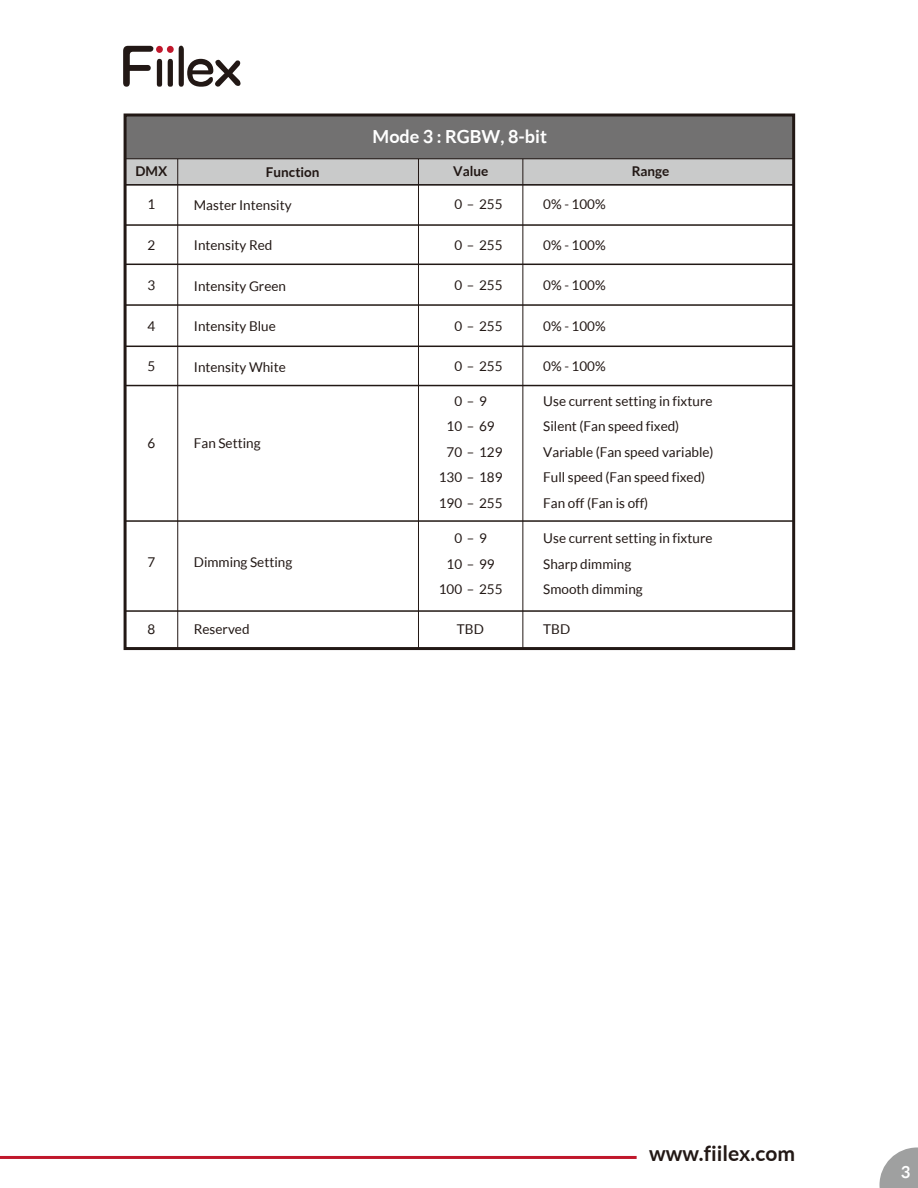
<style>
.page{position:relative;width:918px;height:1188px;background:#fff}
.page>*{position:absolute;margin:0;border:0;box-sizing:border-box;transform-origin:0 0}
.t1{font:700 21px "Lato";color:#221815}
.t2{font:700 18px "Lato";color:#fff}
.t3{font:700 16.5px "Lato";color:#fff}
.t4{font:13.5px/25.5px "Lato";color:#221815}
.t5{font:700 13.5px "Lato";color:#221815}
</style>
<div class="page">
<svg style="left:879px;top:1147px;width:39px;height:41px"></svg>
<div style="left:125px;top:159px;width:669px;height:26px;background:#c9caca"></div>
<hr style="left:177px;top:159px;width:1px;height:490px;background:#221815">
<hr style="left:418px;top:159px;width:1px;height:490px;background:#221815">
<hr style="left:522px;top:159px;width:1px;height:490px;background:#221815">
<div style="left:125px;top:116px;width:670px;height:43px;background:#727171"></div>
<hr style="left:124px;top:158px;width:670px;height:1px;background:#221815">
<hr style="left:125px;top:184px;width:669px;height:2px;background:#221815">
<hr style="left:125px;top:224px;width:669px;height:2px;background:#221815">
<hr style="left:125px;top:264px;width:669px;height:1px;background:#221815">
<hr style="left:125px;top:304px;width:669px;height:2px;background:#221815">
<hr style="left:125px;top:346px;width:669px;height:1px;background:#221815">
<hr style="left:125px;top:520px;width:669px;height:2px;background:#221815">
<hr style="left:125px;top:610px;width:669px;height:2px;background:#221815">
<hr style="left:125px;top:385px;width:669px;height:1px;background:#221815">
<div style="left:124px;top:114px;width:671px;height:536px;border:3px solid #221815"></div>
<svg style="left:123px;top:46px;width:118px;height:41px"></svg>
<hr style="left:0;top:1156px;width:637px;height:3px;background:#c0172b">
<h2 class="t2" style="left:373px;top:126px;width:176px">Mode 3 : RGBW, 8-bit</h2>
<p class="t5" style="left:135px;top:164px;width:33px">DMX</p>
<p class="t5" style="left:266px;top:164px;width:55px">Function</p>
<p class="t5" style="left:453px;top:164px;width:37px">Value</p>
<p class="t5" style="left:632px;top:164px;width:39px">Range</p>
<p class="t4" style="left:194px;top:192px;width:99px">Master Intensity</p>
<p class="t4" style="left:194px;top:233px;width:80px">Intensity Red</p>
<p class="t4" style="left:194px;top:273px;width:94px">Intensity Green</p>
<p class="t4" style="left:194px;top:314px;width:83px">Intensity Blue</p>
<p class="t4" style="left:194px;top:354px;width:93px">Intensity White</p>
<p class="t4" style="left:454px;top:191px;width:50px">0 – 255</p>
<p class="t4" style="left:454px;top:232px;width:50px">0 – 255</p>
<p class="t4" style="left:454px;top:272px;width:50px">0 – 255</p>
<p class="t4" style="left:454px;top:313px;width:50px">0 – 255</p>
<p class="t4" style="left:454px;top:353px;width:50px">0 – 255</p>
<p class="t4" style="left:543px;top:191px;width:64px">0% - 100%</p>
<p class="t4" style="left:543px;top:232px;width:64px">0% - 100%</p>
<p class="t4" style="left:543px;top:272px;width:64px">0% - 100%</p>
<p class="t4" style="left:543px;top:313px;width:64px">0% - 100%</p>
<p class="t4" style="left:543px;top:353px;width:64px">0% - 100%</p>
<p class="t4" style="left:543px;top:388px;width:172px">Use current setting in fixture<br>Silent (Fan speed fixed)<br>Variable (Fan speed variable)<br>Full speed (Fan speed fixed)<br>Fan off (Fan is off)</p>
<p class="t4" style="left:543px;top:526px;width:171px">Use current setting in fixture<br>Sharp dimming<br>Smooth dimming</p>
<p class="t4" style="left:147px;top:191px;width:9px">1</p>
<p class="t4" style="left:147px;top:232px;width:9px">2</p>
<p class="t4" style="left:147px;top:272px;width:9px">3</p>
<p class="t4" style="left:147px;top:313px;width:9px">4</p>
<p class="t4" style="left:147px;top:353px;width:9px">5</p>
<p class="t4" style="left:439px;top:388px;width:65px;text-align:center">0 – 9<br>10 – 69<br>70 – 129<br>130 – 189<br>190 – 255</p>
<p class="t4" style="left:439px;top:526px;width:65px;text-align:center">0 – 9<br>10 – 99<br>100 – 255</p>
<p class="t4" style="left:194px;top:430px;width:68px">Fan Setting</p>
<p class="t4" style="left:147px;top:430px;width:9px">6</p>
<p class="t4" style="left:194px;top:550px;width:100px">Dimming Setting</p>
<p class="t4" style="left:147px;top:550px;width:9px">7</p>
<p class="t4" style="left:194px;top:617px;width:57px">Reserved</p>
<p class="t4" style="left:147px;top:617px;width:9px">8</p>
<p class="t4" style="left:457px;top:617px;width:28px">TBD</p>
<p class="t4" style="left:543px;top:617px;width:28px">TBD</p>
<h1 class="t1" style="left:649px;top:1142px;width:147px">www.fiilex.com</h1>
<p class="t3" style="left:901px;top:1162px;width:11px">3</p>
</div>
